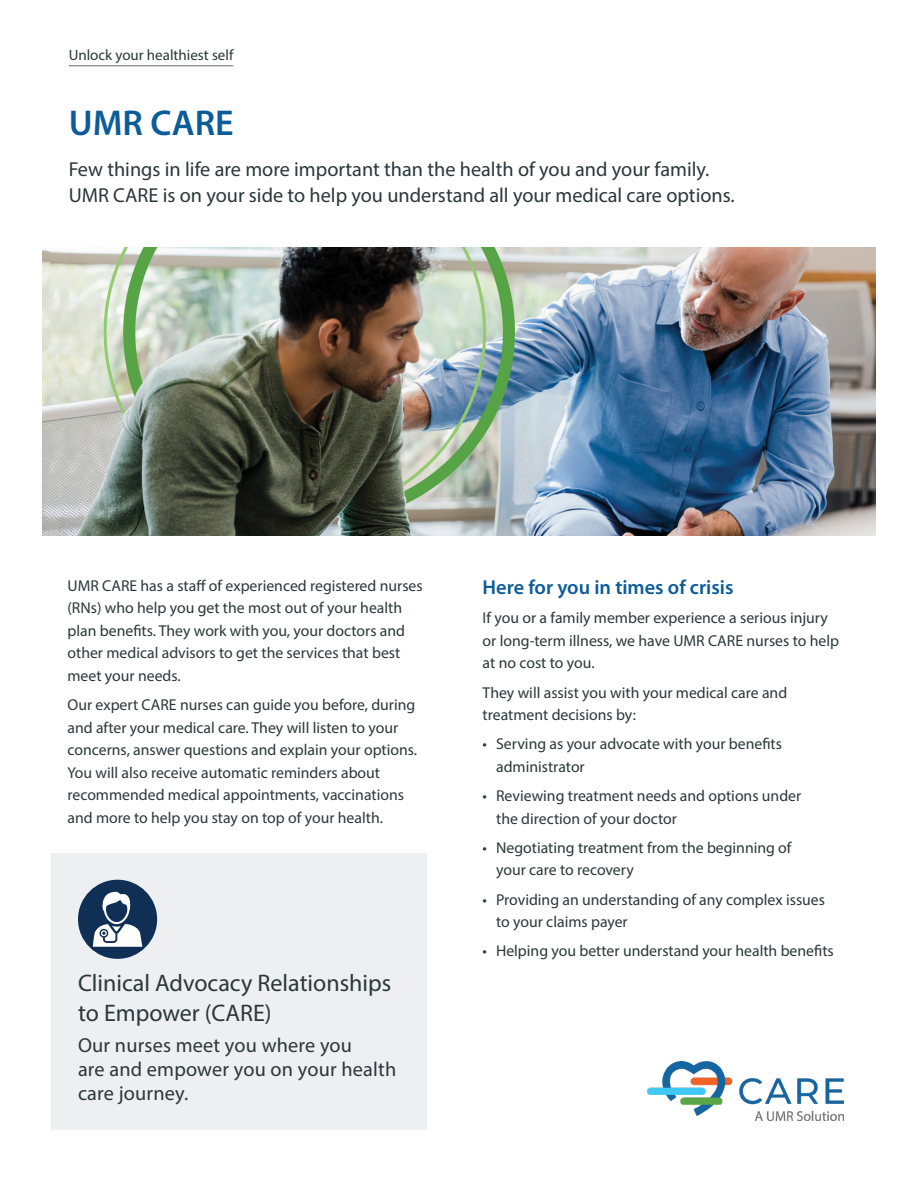
<style>
.page{position:relative;width:918px;height:1188px;background:#fff}
.page>*{position:absolute;margin:0;border:0;box-sizing:border-box;transform-origin:0 0}
.Headline{font:600 36px "Myriad Pro";color:#0d5c9a}
.plain_body_copy{font:24px "Myriad Pro";color:#2a373d}
.Headline_Intro_paragraph{font:20.25px/27px "Myriad Pro";color:#2a373d}
.plain_body_copy-2{font:20.25px/24px "Myriad Pro";letter-spacing:.01em;color:#2a373d}
.Subheads{font:600 20.25px "Myriad Pro";color:#0d5c9a}
.plain_body_copy-3{font:15.75px/22.5px "Myriad Pro";color:#2a373d}
.bulleted_body_copy{font:15.75px/22.5px "Myriad Pro";color:#2a373d}
.Section_header{font:15px "Myriad Pro";color:#2a373d}
</style>
<div class="page">
<div style="left:51px;top:853px;width:376px;height:277px;background:#edeff0"></div>
<hr style="left:69px;top:66px;width:164px;height:1px;background:#6a6b6c">
<img style="left:648px;top:1061px;width:196px;height:60px">
<div style="left:78px;top:880px;width:79px;height:79px;background:#102f54;border-radius:50%"></div>
<svg style="left:93px;top:892px;width:49px;height:55px"></svg>
<img style="left:43px;top:248px;width:832px;height:288px">
<p class="Section_header" style="left:69px;top:46px;width:166px">Unlock your healthiest self</p>
<p class="Headline" style="left:69px;top:103px;width:167px">UMR CARE</p>
<p class="Headline_Intro_paragraph" style="left:69px;top:155px;width:668px">Few things in life are more important than the health of you and your family.<br>UMR CARE is on your side to help you understand all your medical care options.</p>
<p class="plain_body_copy-3" style="left:68px;top:574px;width:357px">UMR CARE has a staff of experienced registered nurses (RNs) who help you get the most out of your health plan benefits. They work with you, your doctors and other medical advisors to get the services that best meet your needs.</p>
<p class="plain_body_copy-3" style="left:68px;top:693px;width:351px">Our expert CARE nurses can guide you before, during and after your medical care. They will listen to your concerns, answer questions and explain your options.<br>You will also receive automatic reminders about recommended medical appointments, vaccinations and more to help you stay on top of your health.</p>
<p class="plain_body_copy" style="left:78px;top:968px;width:315px">Clinical Advocacy Relationships</p>
<p class="plain_body_copy" style="left:78px;top:998px;width:195px">to Empower (CARE)</p>
<p class="plain_body_copy-2" style="left:78px;top:1033px;width:320px">Our nurses meet you where you<br>are and empower you on your health care journey.</p>
<p class="Subheads" style="left:483px;top:576px;width:252px">Here for you in times of crisis</p>
<p class="plain_body_copy-3" style="left:483px;top:607px;width:358px">If you or a family member experience a serious injury or long-term illness, we have UMR CARE nurses to help at no cost to you.</p>
<p class="plain_body_copy-3" style="left:483px;top:681px;width:306px">They will assist you with your medical care and treatment decisions by:</p>
<p class="bulleted_body_copy" style="left:496px;top:733px;width:287px;text-indent:-14px">• Serving as your advocate with your benefits administrator</p>
<p class="bulleted_body_copy" style="left:496px;top:784px;width:307px;text-indent:-14px">• Reviewing treatment needs and options under the direction of your doctor</p>
<p class="bulleted_body_copy" style="left:496px;top:836px;width:297px;text-indent:-14px">• Negotiating treatment from the beginning of your care to recovery</p>
<p class="bulleted_body_copy" style="left:496px;top:888px;width:330px;text-indent:-14px">• Providing an understanding of any complex issues to your claims payer</p>
<p class="bulleted_body_copy" style="left:483px;top:940px;width:353px">• Helping you better understand your health benefits</p>
</div>
